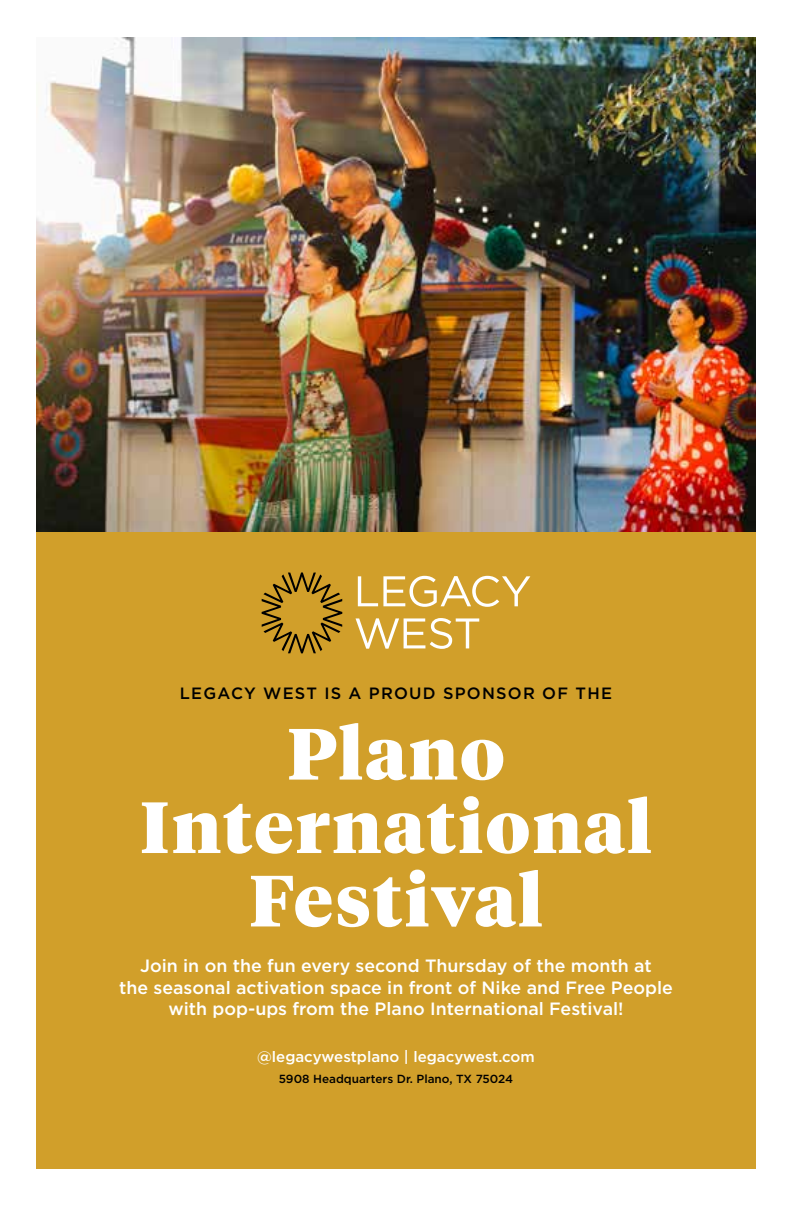
<style>
.page{position:relative;width:792px;height:1224px;background:#fff}
.page>*{position:absolute;margin:0;border:0;box-sizing:border-box;transform-origin:0 0}
.t1{font:900 72.2px/73.4px "Tiempos Headline";letter-spacing:.03em;color:#fff;text-align:center}
.t2{font:500 17.8px/21.6px "Gotham";color:#fff;text-align:center}
.t3{font:500 16.4px "Gotham";letter-spacing:.075em;color:#000}
.t4{font:500 15px "Gotham";color:#fff}
.t5{font:500 11.8px "Gotham";color:#000}
</style>
<div class="page">
<div style="left:36px;top:37px;width:720px;height:1132px;background:#d19f2a"></div>
<img style="left:36px;top:37px;width:720px;height:495px">
<svg style="left:262px;top:573px;width:80px;height:80px"></svg>
<svg style="left:358px;top:576px;width:172px;height:31px"></svg>
<svg style="left:356px;top:618px;width:123px;height:31px"></svg>
<p class="t3" style="left:180px;top:682px;width:434px">LEGACY WEST IS A PROUD SPONSOR OF THE</p>
<h1 class="t1" style="left:140px;top:714px;width:513px">Plano<br>International<br>Festival</h1>
<p class="t2" style="left:119px;top:955px;width:555px">Join in on the fun every second Thursday of the month at<br>the seasonal activation space in front of Nike and Free People with pop-ups from the Plano International Festival!</p>
<p class="t4" style="left:257px;top:1047px;width:279px">@legacywestplano | legacywest.com</p>
<p class="t5" style="left:279px;top:1071px;width:236px">5908 Headquarters Dr. Plano, TX 75024</p>
</div>
